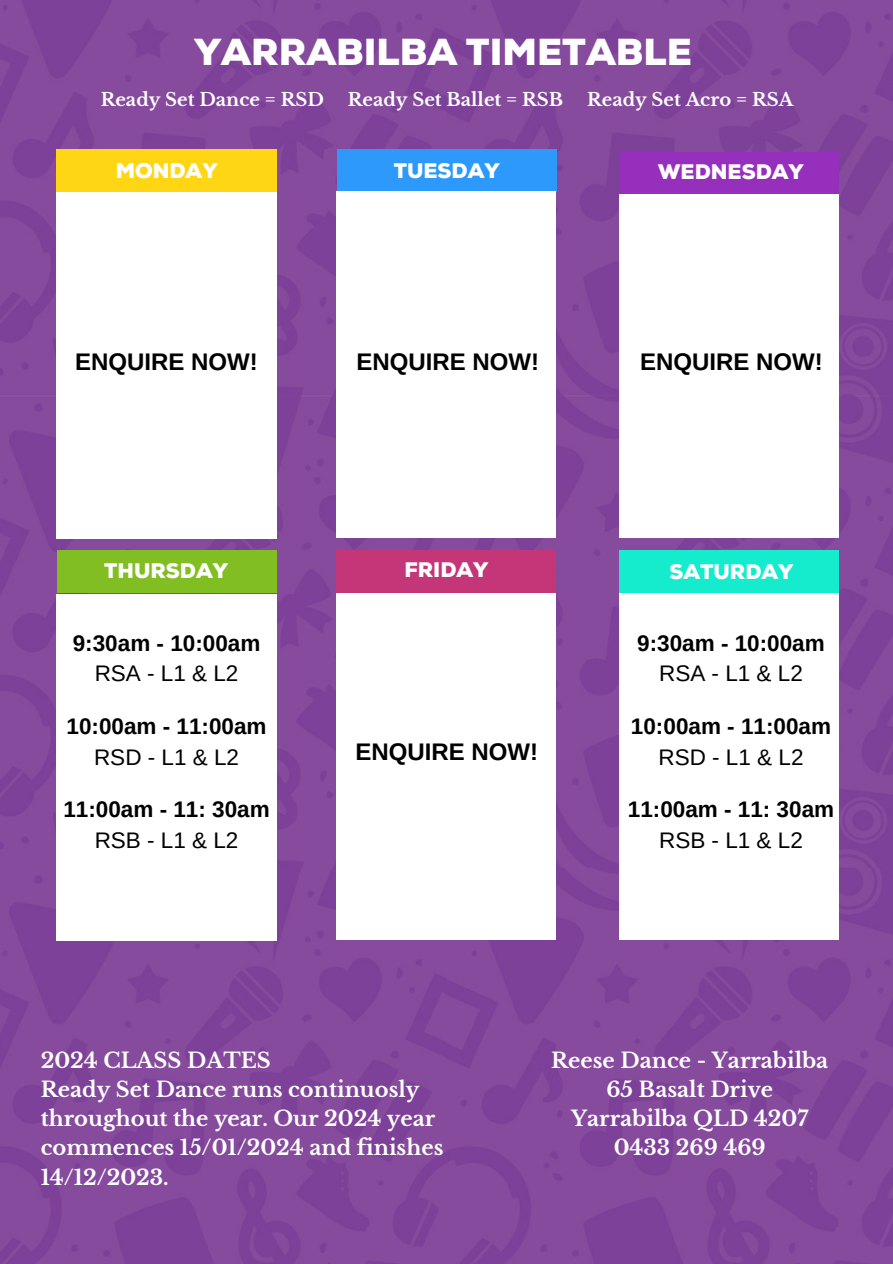
<style>
.page{position:relative;width:893px;height:1264px;background:#fff}
.page>*{position:absolute;margin:0;border:0;box-sizing:border-box;transform-origin:0 0}
.t1{font:900 37.5px "Nexa";color:#fff}
.t2{font:700 24px "Arimo";color:#000}
.t3{font:700 22.5px/30.3px "Arimo";color:#000;text-align:center}
.t4{font:700 21px/29.2px "Libre Baskerville";color:#fff;text-align:center}
.t5{font:900 21px "Nexa";color:#fff}
.t6{font:700 18px "Libre Baskerville";color:#fff}
.s1{font-weight:400}
</style>
<div class="page">
<img style="left:0;top:0;width:892px;height:1263px">
<div style="left:337px;top:150px;width:219px;height:42px;background:#2d9afb"></div>
<div style="left:337px;top:192px;width:219px;height:346px;background:#fff"></div>
<div style="left:57px;top:550px;width:219px;height:43px;background:#81be22"></div>
<div style="left:56px;top:593px;width:220px;height:347px;background:#fff"></div>
<div style="left:619px;top:152px;width:219px;height:43px;background:#962fbc"></div>
<div style="left:619px;top:195px;width:219px;height:343px;background:#fff"></div>
<div style="left:337px;top:550px;width:219px;height:43px;background:#c43677"></div>
<div style="left:337px;top:593px;width:219px;height:346px;background:#fff"></div>
<div style="left:56px;top:149px;width:220px;height:43px;background:#fed613"></div>
<div style="left:56px;top:192px;width:220px;height:346px;background:#fff"></div>
<div style="left:619px;top:550px;width:219px;height:43px;background:#15ebcd"></div>
<div style="left:619px;top:593px;width:219px;height:346px;background:#fff"></div>
<h4 class="t1" style="left:194px;top:30px;width:499px">YARRABILBA TIMETABLE</h4>
<h4 class="t6" style="left:101px;top:88px;width:225px">Ready Set Dance = RSD</h4>
<h4 class="t6" style="left:348px;top:88px;width:217px">Ready Set Ballet = RSB</h4>
<h4 class="t6" style="left:587px;top:88px;width:207px">Ready Set Acro = RSA</h4>
<h4 class="t5" style="left:116px;top:158px;width:103px">MONDAY</h4>
<h1 class="t5" style="left:394px;top:158px;width:107px">TUESDAY</h1>
<h3 class="t5" style="left:658px;top:159px;width:147px">WEDNESDAY</h3>
<h2 class="t2" style="left:75px;top:348px;width:184px">ENQUIRE NOW!</h2>
<p class="t2" style="left:356px;top:348px;width:184px">ENQUIRE NOW!</p>
<h3 class="t2" style="left:640px;top:348px;width:184px">ENQUIRE NOW!</h3>
<h3 class="t5" style="left:104px;top:558px;width:125px">THURSDAY</h3>
<h4 class="t5" style="left:404px;top:557px;width:86px">FRIDAY</h4>
<h4 class="t5" style="left:669px;top:559px;width:125px">SATURDAY</h4>
<h3 class="t3" style="left:73px;top:628px;width:189px">9:30am - 10:00am<br><span class="s1">RSA - L1 &amp; L2</span></h3>
<h5 class="t3" style="left:67px;top:711px;width:201px">10:00am - 11:00am<br><span class="s1">RSD - L1 &amp; L2</span></h5>
<h5 class="t3" style="left:63px;top:794px;width:208px">11:00am - 11: 30am<br><span class="s1">RSB - L1 &amp; L2</span></h5>
<h2 class="t2" style="left:355px;top:738px;width:184px">ENQUIRE NOW!</h2>
<h4 class="t3" style="left:637px;top:628px;width:189px">9:30am - 10:00am<br><span class="s1">RSA - L1 &amp; L2</span></h4>
<h3 class="t3" style="left:631px;top:711px;width:201px">10:00am - 11:00am<br><span class="s1">RSD - L1 &amp; L2</span></h3>
<h3 class="t3" style="left:627px;top:794px;width:208px">11:00am - 11: 30am<br><span class="s1">RSB - L1 &amp; L2</span></h3>
<h2 class="t4" style="left:41px;top:1045px;width:404px;text-align:left">2024 CLASS DATES<br>Ready Set Dance runs continuosly throughout the year. Our 2024 year commences 15/01/2024 and finishes<br>14/12/2023.</h2>
<h2 class="t4" style="left:551px;top:1045px;width:279px">Reese Dance - Yarrabilba<br>65 Basalt Drive<br>Yarrabilba QLD 4207<br>0433 269 469</h2>
</div>
